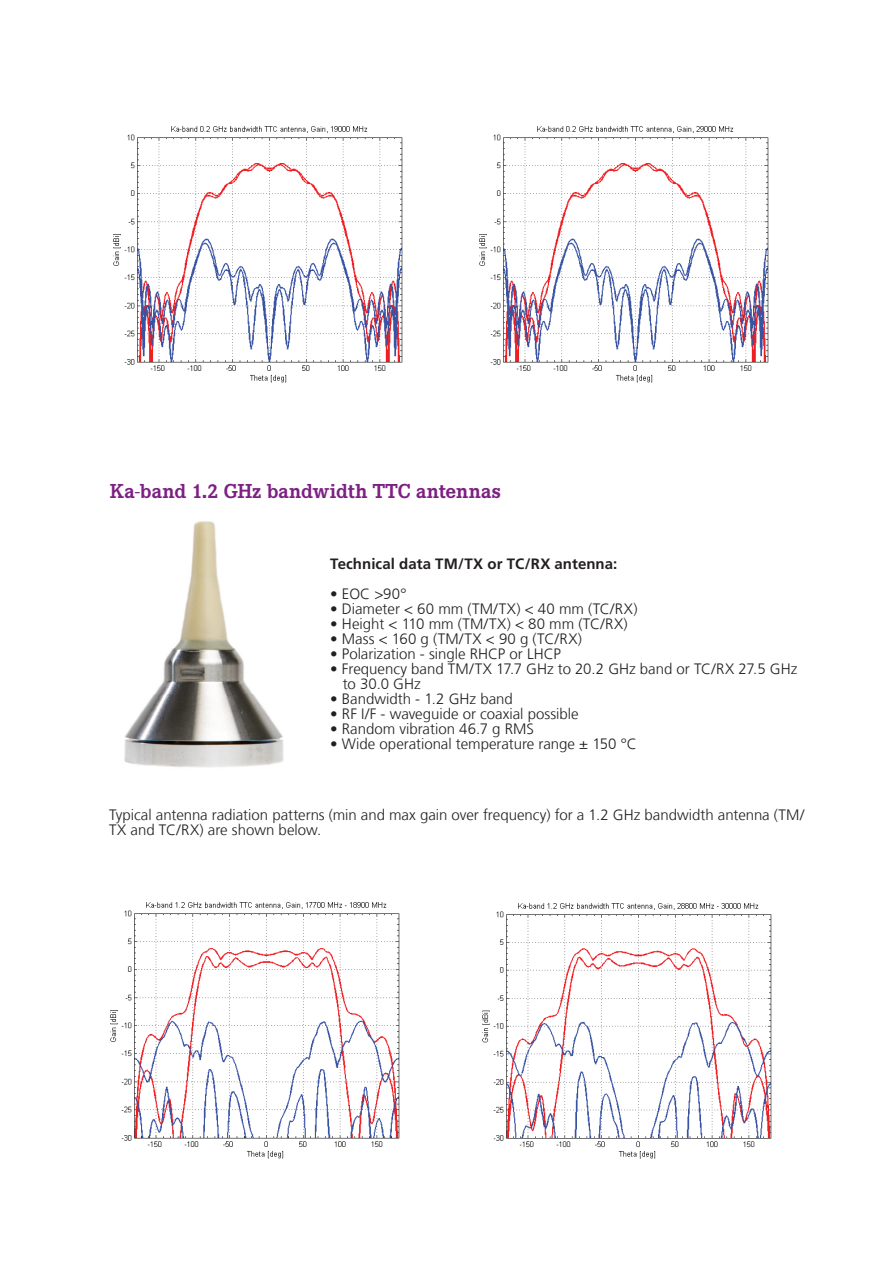
<style>
.page{position:relative;width:893px;height:1263px;background:#fff}
.page>*{position:absolute;margin:0;border:0;box-sizing:border-box;transform-origin:0 0}
.t1{font:700 21px "Corporate E";letter-spacing:.005em;color:#7d2083}
.t2{font:300 15px/15px "Frutiger LT Com";color:#231f20}
.t3{font:700 15px "Frutiger LT Com";color:#231f20}
</style>
<div class="page">
<img style="left:113px;top:126px;width:290px;height:257px">
<img style="left:479px;top:126px;width:290px;height:257px">
<img style="left:124px;top:521px;width:160px;height:247px">
<img style="left:110px;top:902px;width:290px;height:257px">
<img style="left:482px;top:903px;width:290px;height:256px">
<h1 class="t1" style="left:110px;top:484px;width:392px">Ka-band 1.2 GHz bandwidth TTC antennas</h1>
<p class="t3" style="left:330px;top:558px;width:289px">Technical data TM/TX or TC/RX antenna:</p>
<p class="t2" style="left:330px;top:588px;width:78px">• EOC &gt;90°</p>
<p class="t2" style="left:330px;top:603px;width:309px">• Diameter &lt; 60 mm (TM/TX) &lt; 40 mm (TC/RX)</p>
<p class="t2" style="left:330px;top:618px;width:299px">• Height &lt; 110 mm (TM/TX) &lt; 80 mm (TC/RX)</p>
<p class="t2" style="left:330px;top:633px;width:253px">• Mass &lt; 160 g (TM/TX &lt; 90 g (TC/RX)</p>
<p class="t2" style="left:330px;top:648px;width:232px">• Polarization - single RHCP or LHCP</p>
<p class="t2" style="left:343px;top:663px;width:456px;text-indent:-13px">• Frequency band TM/TX 17.7 GHz to 20.2 GHz band or TC/RX 27.5 GHz to 30.0 GHz</p>
<p class="t2" style="left:330px;top:693px;width:184px">• Bandwidth - 1.2 GHz band</p>
<p class="t2" style="left:330px;top:708px;width:250px">• RF I/F - waveguide or coaxial possible</p>
<p class="t2" style="left:330px;top:723px;width:205px">• Random vibration 46.7 g RMS</p>
<p class="t2" style="left:330px;top:738px;width:308px">• Wide operational temperature range ± 150 °C</p>
<p class="t2" style="left:109px;top:809px;width:697px">Typical antenna radiation patterns (min and max gain over frequency) for a 1.2 GHz bandwidth antenna (TM/<br>TX and TC/RX) are shown below.</p>
</div>
